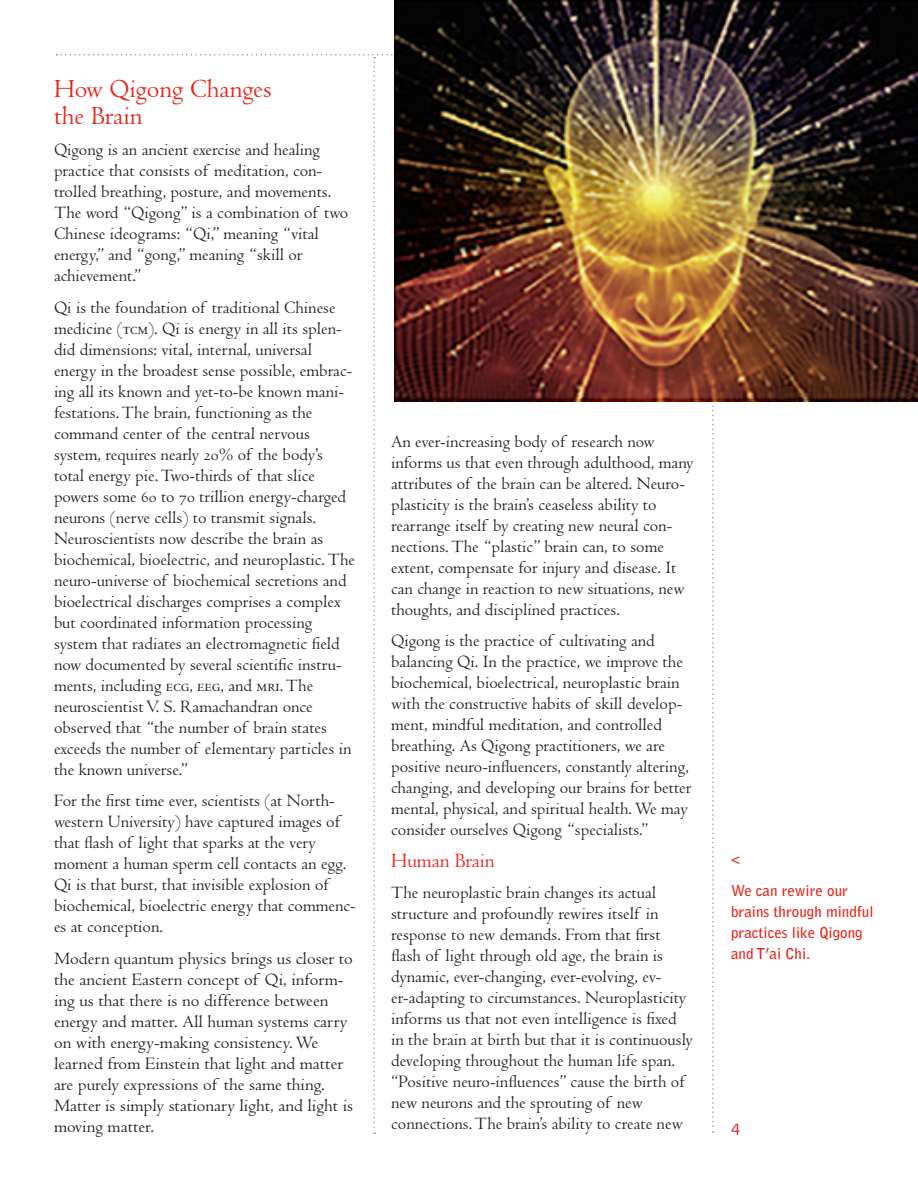
<style>
.page{position:relative;width:918px;height:1188px;background:#fff}
.page>*{position:absolute;margin:0;border:0;box-sizing:border-box;transform-origin:0 0}
.t1{font:27px/27px "Centaur";color:#e72419}
.t2{font:21px "Centaur";color:#e72419}
.t3{font:18px/21px "Centaur";color:#231f20}
.t4{font:300 18px "Bell Gothic";color:#d1232a}
.t5{font:700 15px/21px "Bell Gothic";color:#e72419}
.s1{font-family:"Centaur MT SC"}
</style>
<div class="page">
<img style="left:394px;top:0;width:524px;height:401px">
<p class="t1" style="left:54px;top:76px;width:219px">How Qigong Changes the Brain</p>
<p class="t3" style="left:54px;top:140px;width:296px">Qigong is an ancient exercise and healing practice that consists of meditation, con&shy;trolled breathing, posture, and movements.<br>The word “Qigong” is a combination of two Chinese ideograms: “Qi,” meaning “vital energy,” and “gong,” meaning “skill or achievement.”</p>
<p class="t3" style="left:54px;top:297px;width:303px">Qi is the foundation of traditional Chinese medicine (<span class="s1">tcm</span>). Qi is energy in all its splen&shy;did dimensions: vital, internal, universal energy in the broadest sense possible, embrac&shy;ing all its known and yet-to-be known mani&shy;festations. The brain, functioning as the command center of the central nervous system, requires nearly <span class="s1">20%</span> of the body’s total energy pie. Two-thirds of that slice powers some <span class="s1">60</span> to <span class="s1">70</span> trillion energy-charged neurons (nerve cells) to transmit signals.<br>Neuroscientists now describe the brain as biochemical, bioelectric, and neuroplastic. The neuro-universe of biochemical secretions and bioelectrical discharges comprises a complex but coordinated information processing system that radiates an electromagnetic field now documented by several scientific instru&shy;ments, including <span class="s1">ecg</span>, <span class="s1">eeg</span>, and <span class="s1">mri</span>. The neuroscientist V. S. Ramachandran once observed that “the number of brain states exceeds the number of elementary particles in the known universe.”</p>
<p class="t3" style="left:54px;top:791px;width:303px">For the first time ever, scientists (at North&shy;western University) have captured images of that flash of light that sparks at the very moment a human sperm cell contacts an egg.<br>Qi is that burst, that invisible explosion of biochemical, bioelectric energy that commenc&shy;es at conception.</p>
<p class="t3" style="left:54px;top:948px;width:301px">Modern quantum physics brings us closer to the ancient Eastern concept of Qi, inform&shy;ing us that there is no difference between energy and matter. All human systems carry on with energy-making consistency. We learned from Einstein that light and matter are purely expressions of the same thing.<br>Matter is simply stationary light, and light is moving matter.</p>
<p class="t3" style="left:391px;top:431px;width:304px">An ever-increasing body of research now informs us that even through adulthood, many attributes of the brain can be altered. Neuro&shy;plasticity is the brain’s ceaseless ability to rearrange itself by creating new neural con&shy;nections. The “plastic” brain can, to some extent, compensate for injury and disease. It can change in reaction to new situations, new thoughts, and disciplined practices.</p>
<p class="t3" style="left:391px;top:631px;width:302px">Qigong is the practice of cultivating and balancing Qi. In the practice, we improve the biochemical, bioelectrical, neuroplastic brain with the constructive habits of skill develop&shy;ment, mindful meditation, and controlled breathing. As Qigong practitioners, we are positive neuro-influencers, constantly altering, changing, and developing our brains for better mental, physical, and spiritual health. We may consider ourselves Qigong “specialists.”</p>
<p class="t2" style="left:391px;top:849px;width:105px">Human Brain</p>
<p class="t3" style="left:391px;top:883px;width:303px">The neuroplastic brain changes its actual structure and profoundly rewires itself in response to new demands. From that first flash of light through old age, the brain is dynamic, ever-changing, ever-evolving, ev&shy;er-adapting to circumstances. Neuroplasticity informs us that not even intelligence is fixed in the brain at birth but that it is continuously developing throughout the human life span. “Positive neuro-influences” cause the birth of new neurons and the sprouting of new connections. The brain’s ability to create new</p>
<p class="t5" style="left:731px;top:848px;width:10px">&lt;</p>
<p class="t5" style="left:731px;top:880px;width:144px">We can rewire our brains through mindful practices like Qigong and T’ai Chi.</p>
<p class="t4" style="left:731px;top:1119px;width:12px">4</p>
</div>
